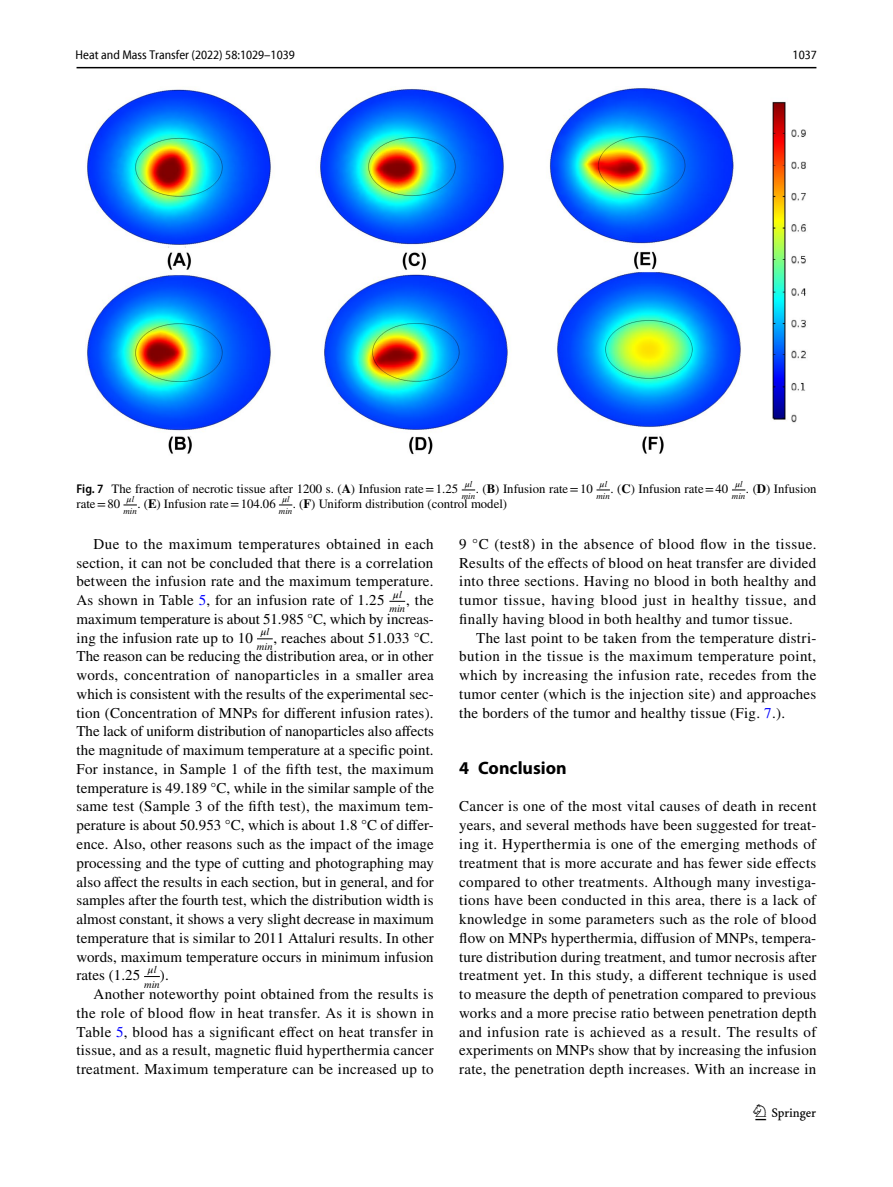
<style>
.page{position:relative;width:893px;height:1187px;background:#fff}
.page>*{position:absolute;margin:0;border:0;box-sizing:border-box;transform-origin:0 0}
.t1{font:22.5px "Springnew Regular 3";color:#000}
.t2{font:700 18px "Myriad Pro";color:#000}
.t3{font:15px/18.8px "STIX";letter-spacing:.02em;color:#000;text-align:justify}
.t4{font:12.75px "STIX";color:#000}
.t5{font:semi-condensed 12.75px "Myriad Pro Unic";color:#000}
.t6{font:10.5px "STIX General Italic 80";color:#000}
.t7{font:10.5px "STIX General Italic 81";color:#000}
.t8{font:10.5px "STIX General Italic 82";color:#000}
.t9{font:10.5px "STIX Math Italic 45";color:#000}
.t10{font:10.5px "STIX Math Italic 46";color:#000}
.t11{font:10.5px "STIX Math Italic 47";color:#000}
.t12{font:8.85px "STIX General Italic 75";color:#000}
.t13{font:8.85px "STIX General Italic 76";color:#000}
.t14{font:8.85px "STIX General Italic 77";color:#000}
.t15{font:8.85px "STIX General Italic 78";color:#000}
.t16{font:8.85px "STIX General Italic 79";color:#000}
.t17{font:8.85px "STIX Math Italic 40";color:#000}
.t18{font:8.85px "STIX Math Italic 41";color:#000}
.t19{font:8.85px "STIX Math Italic 42";color:#000}
.t20{font:8.85px "STIX Math Italic 43";color:#000}
.t21{font:8.85px "STIX Math Italic 44";color:#000}
.s1{font-family:"Myriad Pro";font-weight:600;font-stretch:semi-condensed}
.s2{font-weight:700}
.s3{font-family:"STIX General Italic 75"}
.s4{font-family:"STIX General Italic 76"}
.s5{font-family:"STIX General Italic 77"}
.s6{font-family:"STIX General Italic 78"}
.s7{font-family:"STIX General Italic 79"}
.s8{color:#00f}
.s9{font-family:"STIX General Italic 80"}
.s10{font-family:"STIX General Italic 81"}
.s11{font-family:"STIX General Italic 82"}
</style>
<div class="page">
<hr style="left:77px;top:67px;width:739px;height:1px;background:#000">
<svg style="left:389px;top:600px;width:16px;height:1px"></svg>
<svg style="left:257px;top:638px;width:16px;height:1px"></svg>
<img style="left:85px;top:88px;width:721px;height:367px">
<svg style="left:462px;top:489px;width:13px;height:1px"></svg>
<svg style="left:596px;top:489px;width:14px;height:1px"></svg>
<svg style="left:732px;top:489px;width:13px;height:1px"></svg>
<svg style="left:123px;top:504px;width:14px;height:1px"></svg>
<svg style="left:279px;top:504px;width:13px;height:1px"></svg>
<p class="t5" style="left:76px;top:50px;width:221px">Heat and Mass Transfer (2022) 58:1029–1039</p>
<p class="t5" style="left:793px;top:50px;width:26px">1037</p>
<p class="t4" style="left:77px;top:480px;width:383px"><span class="s1">Fig. 7</span> The fraction of necrotic tissue after 1200 s. (<span class="s2">A</span>) Infusion rate=1.25</p>
<p class="t17" style="left:464px;top:481px;width:9px">𝜇<span class="s3">l</span></p>
<p class="t12" style="left:462px;top:491px;width:15px">min</p>
<p class="t4" style="left:476px;top:480px;width:119px">. (<span class="s2">B</span>) Infusion rate=10</p>
<p class="t18" style="left:599px;top:481px;width:9px">𝜇<span class="s4">l</span></p>
<p class="t13" style="left:596px;top:491px;width:15px">min</p>
<p class="t4" style="left:610px;top:480px;width:119px">. (<span class="s2">C</span>) Infusion rate=40</p>
<p class="t19" style="left:735px;top:481px;width:9px">𝜇<span class="s5">l</span></p>
<p class="t14" style="left:732px;top:491px;width:15px">min</p>
<p class="t4" style="left:746px;top:480px;width:72px">. (<span class="s2">D</span>) Infusion</p>
<p class="t4" style="left:77px;top:495px;width:45px">rate=80</p>
<p class="t20" style="left:126px;top:496px;width:9px">𝜇<span class="s6">l</span></p>
<p class="t15" style="left:123px;top:506px;width:15px">min</p>
<p class="t4" style="left:137px;top:495px;width:140px">. (<span class="s2">E</span>) Infusion rate=104.06</p>
<p class="t21" style="left:282px;top:496px;width:9px">𝜇<span class="s7">l</span></p>
<p class="t16" style="left:279px;top:506px;width:15px">min</p>
<p class="t4" style="left:293px;top:495px;width:216px">. (<span class="s2">F</span>) Uniform distribution (control model)</p>
<p class="t3" style="left:77px;top:535px;width:359px;text-indent:17px">Due to the maximum temperatures obtained in each section, it can not be concluded that there is a correlation between the infusion rate and the maximum temperature.<br>As shown in Table <span class="s8">5</span>, for an infusion rate of 1.25</p>
<p class="t9" style="left:393px;top:591px;width:11px">𝜇<span class="s9">l</span></p>
<p class="t6" style="left:389px;top:605px;width:17px">min</p>
<p class="t3" style="left:77px;top:591px;width:359px;text-indent:330px">, the maximum temperature is about 51.985 °C, which by increas&shy;ing the infusion rate up to 10</p>
<p class="t10" style="left:260px;top:628px;width:11px">𝜇<span class="s10">l</span></p>
<p class="t7" style="left:257px;top:642px;width:17px">min</p>
<p class="t3" style="left:77px;top:629px;width:359px;text-indent:197px">, reaches about 51.033 °C.<br>The reason can be reducing the distribution area, or in other words, concentration of nanoparticles in a smaller area which is consistent with the results of the experimental sec&shy;tion (Concentration of MNPs for different infusion rates).<br>The lack of uniform distribution of nanoparticles also affects the magnitude of maximum temperature at a specific point.<br>For instance, in Sample 1 of the fifth test, the maximum temperature is 49.189 °C, while in the similar sample of the same test (Sample 3 of the fifth test), the maximum tem&shy;perature is about 50.953 °C, which is about 1.8 °C of differ&shy;ence. Also, other reasons such as the impact of the image processing and the type of cutting and photographing may also affect the results in each section, but in general, and for samples after the fourth test, which the distribution width is almost constant, it shows a very slight decrease in maximum temperature that is similar to 2011 Attaluri results. In other words, maximum temperature occurs in minimum infusion rates (1.25</p>
<p class="t11" style="left:147px;top:966px;width:11px">𝜇<span class="s11">l</span></p>
<p class="t8" style="left:144px;top:980px;width:17px">min</p>
<p class="t3" style="left:160px;top:966px;width:10px">).</p>
<p class="t3" style="left:94px;top:985px;width:341px">Another noteworthy point obtained from the results is</p>
<p class="t3" style="left:77px;top:1004px;width:359px">the role of blood flow in heat transfer. As it is shown in</p>
<p class="t3" style="left:77px;top:1023px;width:359px">Table <span class="s8">5</span>, blood has a significant effect on heat transfer in</p>
<p class="t3" style="left:77px;top:1041px;width:359px">tissue, and as a result, magnetic fluid hyperthermia cancer</p>
<p class="t3" style="left:77px;top:1060px;width:359px">treatment. Maximum temperature can be increased up to</p>
<p class="t3" style="left:459px;top:535px;width:359px">9 °C (test8) in the absence of blood flow in the tissue.<br>Results of the effects of blood on heat transfer are divided into three sections. Having no blood in both healthy and tumor tissue, having blood just in healthy tissue, and finally having blood in both healthy and tumor tissue.</p>
<p class="t3" style="left:459px;top:629px;width:359px;text-indent:17px">The last point to be taken from the temperature distri&shy;bution in the tissue is the maximum temperature point, which by increasing the infusion rate, recedes from the tumor center (which is the injection site) and approaches the borders of the tumor and healthy tissue (Fig. <span class="s8">7</span>.).</p>
<p class="t2" style="left:459px;top:756px;width:109px">4 Conclusion</p>
<p class="t3" style="left:459px;top:798px;width:359px">Cancer is one of the most vital causes of death in recent years, and several methods have been suggested for treat&shy;ing it. Hyperthermia is one of the emerging methods of treatment that is more accurate and has fewer side effects compared to other treatments. Although many investiga&shy;tions have been conducted in this area, there is a lack of knowledge in some parameters such as the role of blood flow on MNPs hyperthermia, diffusion of MNPs, tempera&shy;ture distribution during treatment, and tumor necrosis after treatment yet. In this study, a different technique is used to measure the depth of penetration compared to previous works and a more precise ratio between penetration depth and infusion rate is achieved as a result. The results of experiments on MNPs show that by increasing the infusion rate, the penetration depth increases. With an increase in</p>
<h1 class="t1" style="left:755px;top:1104px;width:62px">1 3</h1>
</div>
